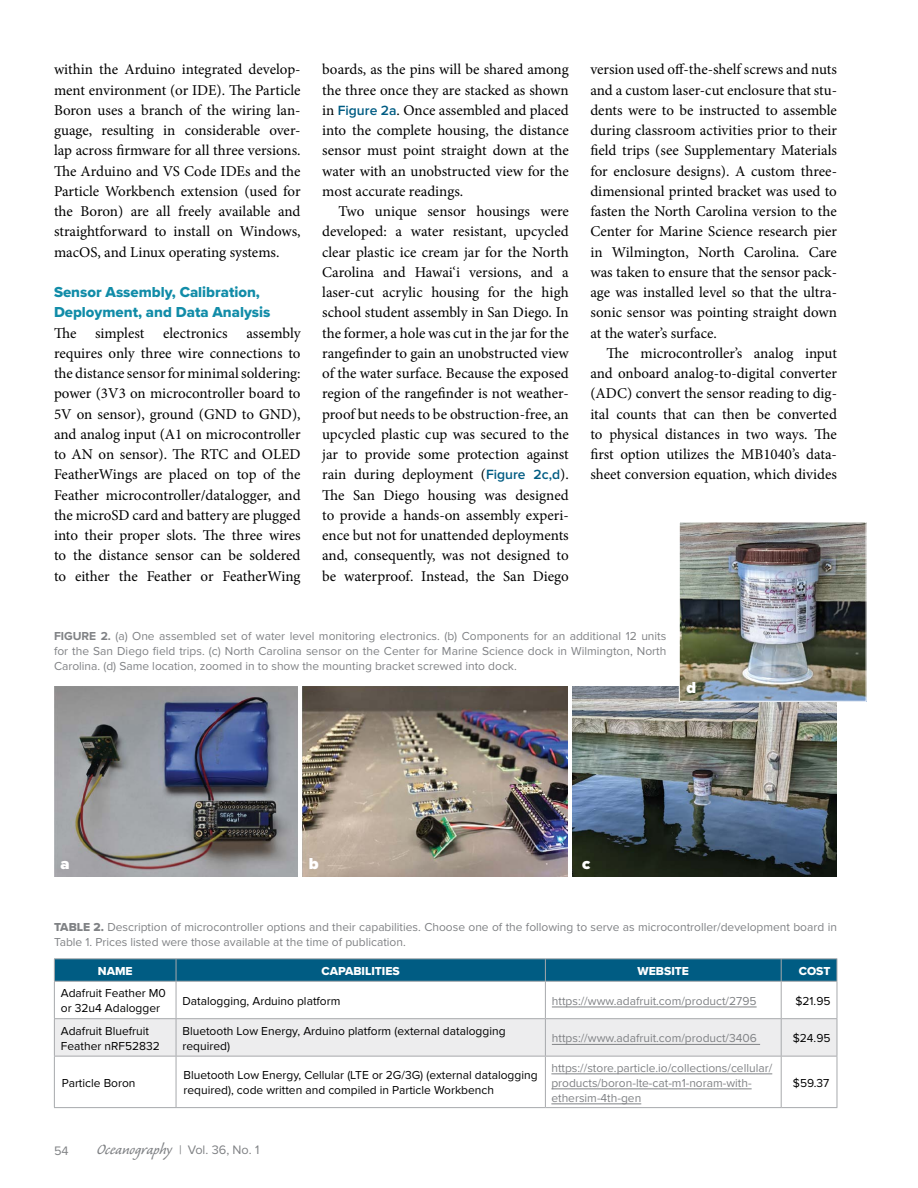
<style>
.page{position:relative;width:918px;height:1188px;background:#fff}
.page>*{position:absolute;margin:0;border:0;box-sizing:border-box;transform-origin:0 0}
.t1{font:18.75px "Caliban Std";color:#808285}
.t2{font:900 16.5px "Proxima Nova";color:#fff}
.t3{font:15px/20.2px "Minion Pro";color:#000;text-align:justify}
.t4{font:15px/20.2px "Proxima Nova Extrabld";color:#118ca8}
.t5{font:12.75px "Proxima Nova";color:#808285}
.t6{font:12px/15px "Proxima Nova";color:#808285}
.t7{font:12px/15px "Proxima Nova";color:#000}
.t8{font:12px "Proxima Nova Extrabld";color:#fff}
.s1{font-family:"Proxima Nova";font-weight:600;font-size:13.8px;color:#005c83}
.s2{font-weight:700}
.s3{font-family:"Proxima Nova Extrabld"}
.s4{font-family:"Proxima Nova";font-size:12.75px}
</style>
<div class="page">
<img style="left:303px;top:686px;width:264px;height:191px">
<img style="left:54px;top:686px;width:244px;height:191px">
<img style="left:572px;top:686px;width:265px;height:191px">
<img style="left:681px;top:524px;width:184px;height:176px">
<div style="left:679px;top:522px;width:188px;height:180px;border:1px solid #fff"></div>
<div style="left:55px;top:1019px;width:782px;height:37px;background:#ededee"></div>
<hr style="left:54px;top:958px;width:122px;height:1px;background:#a7a9ac">
<hr style="left:176px;top:958px;width:369px;height:1px;background:#a7a9ac">
<hr style="left:545px;top:958px;width:236px;height:1px;background:#a7a9ac">
<hr style="left:781px;top:958px;width:56px;height:1px;background:#a7a9ac">
<svg style="left:54px;top:959px;width:784px;height:22px;background:#055e84"></svg>
<hr style="left:54px;top:981px;width:122px;height:1px;background:#a7a9ac">
<hr style="left:54px;top:982px;width:1px;height:36px;background:#a7a9ac">
<hr style="left:176px;top:981px;width:369px;height:1px;background:#a7a9ac">
<hr style="left:176px;top:982px;width:1px;height:36px;background:#a7a9ac">
<hr style="left:545px;top:981px;width:236px;height:1px;background:#a7a9ac">
<hr style="left:545px;top:982px;width:1px;height:36px;background:#a7a9ac">
<hr style="left:781px;top:981px;width:56px;height:1px;background:#a7a9ac">
<hr style="left:781px;top:982px;width:1px;height:36px;background:#a7a9ac">
<hr style="left:837px;top:982px;width:1px;height:36px;background:#a7a9ac">
<hr style="left:54px;top:1018px;width:122px;height:1px;background:#a7a9ac">
<hr style="left:54px;top:1019px;width:1px;height:37px;background:#a7a9ac">
<hr style="left:176px;top:1018px;width:369px;height:1px;background:#a7a9ac">
<hr style="left:176px;top:1019px;width:1px;height:37px;background:#a7a9ac">
<hr style="left:545px;top:1018px;width:236px;height:1px;background:#a7a9ac">
<hr style="left:545px;top:1019px;width:1px;height:37px;background:#a7a9ac">
<hr style="left:781px;top:1018px;width:56px;height:1px;background:#a7a9ac">
<hr style="left:781px;top:1019px;width:1px;height:37px;background:#a7a9ac">
<hr style="left:837px;top:1019px;width:1px;height:37px;background:#a7a9ac">
<hr style="left:54px;top:1056px;width:122px;height:1px;background:#a7a9ac">
<hr style="left:54px;top:1057px;width:1px;height:50px;background:#a7a9ac">
<hr style="left:176px;top:1056px;width:369px;height:1px;background:#a7a9ac">
<hr style="left:176px;top:1057px;width:1px;height:50px;background:#a7a9ac">
<hr style="left:545px;top:1056px;width:236px;height:1px;background:#a7a9ac">
<hr style="left:545px;top:1057px;width:1px;height:50px;background:#a7a9ac">
<hr style="left:781px;top:1056px;width:56px;height:1px;background:#a7a9ac">
<hr style="left:781px;top:1057px;width:1px;height:50px;background:#a7a9ac">
<hr style="left:837px;top:1057px;width:1px;height:50px;background:#a7a9ac">
<hr style="left:54px;top:1107px;width:122px;height:1px;background:#a7a9ac">
<hr style="left:176px;top:1107px;width:369px;height:1px;background:#a7a9ac">
<hr style="left:545px;top:1107px;width:236px;height:1px;background:#a7a9ac">
<hr style="left:781px;top:1107px;width:56px;height:1px;background:#a7a9ac">
<hr style="left:552px;top:1007px;width:205px;height:1px;background:#808285">
<hr style="left:552px;top:1044px;width:208px;height:1px;background:#808285">
<hr style="left:551px;top:1074px;width:221px;height:1px;background:#808285">
<hr style="left:551px;top:1089px;width:201px;height:1px;background:#808285">
<hr style="left:551px;top:1104px;width:90px;height:1px;background:#808285">
<p class="t3" style="left:54px;top:59px;width:248px">within the Arduino integrated develop&shy;ment environment (or IDE). The Particle Boron uses a branch of the wiring lan&shy;guage, resulting in considerable over&shy;lap across firmware for all three versions.<br>The Arduino and VS Code IDEs and the Particle Workbench extension (used for the Boron) are all freely available and straightforward to install on Windows, macOS, and Linux operating systems.</p>
<p class="t4" style="left:54px;top:282px;width:218px">Sensor Assembly, Calibration,<br>Deployment, and Data Analysis</p>
<p class="t3" style="left:54px;top:323px;width:248px">The simplest electronics assembly requires only three wire connections to the distance sensor for minimal soldering: power (3V3 on microcontroller board to 5V on sensor), ground (GND to GND), and analog input (A1 on microcontroller to AN on sensor). The RTC and OLED FeatherWings are placed on top of the Feather microcontroller/datalogger, and the microSD card and battery are plugged into their proper slots. The three wires to the distance sensor can be soldered to either the Feather or FeatherWing</p>
<p class="t3" style="left:322px;top:59px;width:248px">boards, as the pins will be shared among the three once they are stacked as shown in <span class="s1">Figure 2a</span>. Once assembled and placed into the complete housing, the distance sensor must point straight down at the water with an unobstructed view for the most accurate readings.</p>
<p class="t3" style="left:322px;top:201px;width:248px;text-indent:16px">Two unique sensor housings were developed: a water resistant, upcycled clear plastic ice cream jar for the North Carolina and Hawai‘i versions, and a laser-cut acrylic housing for the high school student assembly in San Diego. In the former, a hole was cut in the jar for the rangefinder to gain an unobstructed view of the water surface. Because the exposed region of the rangefinder is not weather&shy;proof but needs to be obstruction-free, an upcycled plastic cup was secured to the jar to provide some protection against rain during deployment (<span class="s1">Figure 2c,d</span>).<br>The San Diego housing was designed to provide a hands-on assembly experi&shy;ence but not for unattended deployments and, consequently, was not designed to be waterproof. Instead, the San Diego</p>
<p class="t3" style="left:590px;top:59px;width:248px">version used off-the-shelf screws and nuts and a custom laser-cut enclosure that stu&shy;dents were to be instructed to assemble during classroom activities prior to their field trips (see Supplementary Materials for enclosure designs). A custom three&shy;dimensional printed bracket was used to fasten the North Carolina version to the Center for Marine Science research pier in Wilmington, North Carolina. Care was taken to ensure that the sensor pack&shy;age was installed level so that the ultra&shy;sonic sensor was pointing straight down at the water’s surface.</p>
<p class="t3" style="left:590px;top:343px;width:248px;text-indent:16px">The microcontroller’s analog input and onboard analog-to-digital converter (ADC) convert the sensor reading to dig&shy;ital counts that can then be converted to physical distances in two ways. The first option utilizes the MB1040’s data&shy;sheet conversion equation, which divides</p>
<p class="t6" style="left:54px;top:628px;width:614px;text-align:justify"><span class="s2">FIGURE 2.</span> (a) One assembled set of water level monitoring electronics. (b) Components for an additional 12 units for the San Diego field trips. (c) North Carolina sensor on the Center for Marine Science dock in Wilmington, North Carolina. (d) Same location, zoomed in to show the mounting bracket screwed into dock.</p>
<p class="t2" style="left:686px;top:675px;width:11px">d</p>
<p class="t2" style="left:60px;top:851px;width:11px">a</p>
<p class="t2" style="left:309px;top:851px;width:11px">b</p>
<p class="t2" style="left:582px;top:851px;width:10px">c</p>
<p class="t6" style="left:54px;top:920px;width:784px"><span class="s3">TABLE 2.</span> Description of microcontroller options and their capabilities. Choose one of the following to serve as microcontroller/development board in<br>Table 1. Prices listed were those available at the time of publication.</p>
<p class="t8" style="left:98px;top:962px;width:36px">NAME</p>
<p class="t8" style="left:322px;top:962px;width:80px">CAPABILITIES</p>
<p class="t8" style="left:638px;top:962px;width:53px">WEBSITE</p>
<p class="t8" style="left:799px;top:962px;width:33px">COST</p>
<p class="t7" style="left:61px;top:986px;width:107px">Adafruit Feather M0 or 32u4 Adalogger</p>
<p class="t7" style="left:183px;top:993px;width:159px">Datalogging, Arduino platform</p>
<p class="t6" style="left:552px;top:993px;width:206px">https://www.adafruit.com/product/2795</p>
<p class="t7" style="left:795px;top:993px;width:37px">$21.95</p>
<p class="t7" style="left:61px;top:1023px;width:100px">Adafruit Bluefruit<br>Feather nRF52832</p>
<p class="t7" style="left:183px;top:1023px;width:325px">Bluetooth Low Energy, Arduino platform (external datalogging required)</p>
<p class="t6" style="left:552px;top:1031px;width:207px">https://www.adafruit.com/product/3406</p>
<p class="t7" style="left:793px;top:1031px;width:39px">$24.95</p>
<p class="t7" style="left:62px;top:1075px;width:75px">Particle Boron</p>
<p class="t7" style="left:184px;top:1068px;width:356px">Bluetooth Low Energy, Cellular (LTE or 2G/3G) (external datalogging required), code written and compiled in Particle Workbench</p>
<p class="t6" style="left:551px;top:1060px;width:222px">https://store.particle.io/collections/cellular/ products/boron-lte-cat-m1-noram-with&shy;ethersim-4th-gen</p>
<p class="t7" style="left:793px;top:1075px;width:38px">$59.37</p>
<p class="t5" style="left:54px;top:1143px;width:16px">54</p>
<p class="t1" style="left:97px;top:1140px;width:164px">Oceanography <span class="s4">| Vol. 36, No. 1</span></p>
</div>
